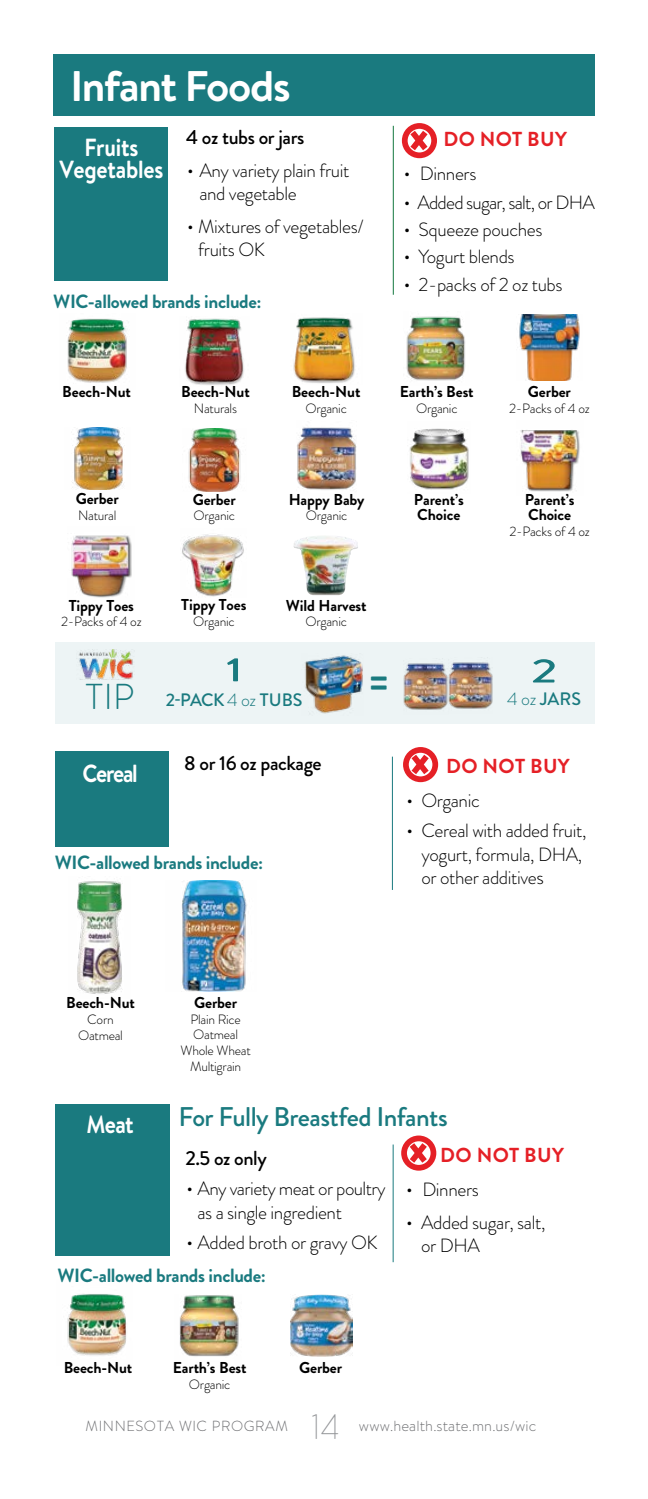
<style>
.page{position:relative;width:648px;height:1499px;background:#fff}
.page>*{position:absolute;margin:0;border:0;box-sizing:border-box;transform-origin:0 0}
.t1{font:700 42.75px "Brandon Text";letter-spacing:-.035em;color:#fff}
.t2{font:700 42.75px "Brandon Grotesque";color:#1a7a7f}
.t3{font:300 36px "Brandon Text";color:#1a7a7f}
.t4{font:100 33.75px "Cocogoose Pro";color:#939598}
.t5{font:500 33.75px "Brandon Grotesque";color:#1a7a7f;scale:1.5 1}
.t6{font:500 27px "Brandon Grotesque";letter-spacing:-.02em;color:#1a7a7f}
.t7{font:700 24.75px/22.5px "Brandon Text";letter-spacing:-.01em;color:#fff;text-align:center;scale:.88 1}
.t8{font:500 20.25px "Brandon Grotesque";letter-spacing:-.02em;color:#000}
.t9{font:700 20.25px "Brandon Grotesque";letter-spacing:.02em;color:#e52026}
.t10{font:300 19.12px/22.5px "Brandon Grotesque";letter-spacing:-.02em;color:#000}
.t11{font:700 19.12px "Brandon Grotesque";letter-spacing:-.02em;color:#1a7a7f}
.t12{font:300 19.12px "Brandon Grotesque";letter-spacing:-.04em;color:#000}
.t13{font:500 18px "Brandon Grotesque";letter-spacing:-.02em;color:#1a7a7f}
.t14{font:500 18px "Brandon Grotesque";color:#1a7a7f}
.t15{font:700 15.75px/15.8px "Brandon Grotesque";letter-spacing:-.01em;color:#000}
.t16{font:300 14.62px "Brandon Text";letter-spacing:.01em;color:#6d6e71}
.t17{font:300 14.62px "Brandon Text";letter-spacing:.04em;color:#6d6e71}
.t18{font:300 13.5px "Brandon Grotesque";letter-spacing:-.02em;color:#000}
.s1{font-size:24.75px}
.s2{font-weight:300}
.s3{font-size:20.25px}
</style>
<div class="page">
<div style="left:53px;top:54px;width:541px;height:62px;background:#1a7a7f"></div>
<hr style="left:393px;top:126px;width:1px;height:169px;background:#13783f">
<img style="left:185px;top:318px;width:59px;height:67px">
<img style="left:293px;top:317px;width:62px;height:66px">
<img style="left:67px;top:318px;width:60px;height:65px">
<div style="left:54px;top:127px;width:114px;height:153px;background:#1a7a7f"></div>
<div style="left:402px;top:123px;width:35px;height:35px;border:6px solid #e52026;border-radius:50%"></div>
<svg style="left:405px;top:124px;width:28px;height:33px"></svg>
<img style="left:406px;top:316px;width:59px;height:65px">
<img style="left:519px;top:314px;width:61px;height:66px">
<img style="left:72px;top:428px;width:52px;height:62px">
<img style="left:188px;top:428px;width:53px;height:63px">
<img style="left:182px;top:881px;width:65px;height:110px">
<img style="left:77px;top:881px;width:45px;height:113px">
<hr style="left:392px;top:756px;width:1px;height:134px;background:#1a7a7f">
<div style="left:55px;top:751px;width:113px;height:95px;background:#1a7a7f"></div>
<div style="left:403px;top:747px;width:35px;height:35px;border:6px solid #e52026;border-radius:50%"></div>
<svg style="left:406px;top:748px;width:29px;height:32px"></svg>
<hr style="left:393px;top:1144px;width:1px;height:118px;background:#1a7a7f">
<img style="left:67px;top:1294px;width:59px;height:62px">
<img style="left:179px;top:1295px;width:60px;height:62px">
<img style="left:291px;top:1294px;width:62px;height:62px">
<div style="left:55px;top:1104px;width:114px;height:151px;background:#1a7a7f"></div>
<div style="left:401px;top:1135px;width:35px;height:35px;border:6px solid #e52026;border-radius:50%"></div>
<svg style="left:404px;top:1137px;width:29px;height:32px"></svg>
<div style="left:55px;top:642px;width:539px;height:82px;background:#edf4f5"></div>
<img style="left:79px;top:649px;width:54px;height:30px">
<img style="left:305px;top:655px;width:58px;height:59px">
<img style="left:182px;top:534px;width:62px;height:63px">
<img style="left:71px;top:535px;width:61px;height:63px">
<img style="left:520px;top:430px;width:60px;height:62px">
<img style="left:409px;top:428px;width:60px;height:62px">
<img style="left:294px;top:536px;width:64px;height:59px">
<img style="left:297px;top:427px;width:60px;height:63px">
<img style="left:403px;top:662px;width:90px;height:48px">
<h2 class="t1" style="left:71px;top:56px;width:222px">Infant Foods</h2>
<p class="t8" style="left:186px;top:123px;width:120px">4 oz tubs or jars</p>
<p class="t10" style="left:199px;top:159px;width:152px;text-indent:-13px"><span class="s1">•</span> Any variety plain fruit and vegetable</p>
<p class="t10" style="left:198px;top:215px;width:167px;text-indent:-12px"><span class="s1">•</span> Mixtures of vegetables/ fruits OK</p>
<h3 class="t7" style="left:59px;top:135px;width:120px">Fruits<br>Vegetables</h3>
<p class="t11" style="left:53px;top:288px;width:210px">WIC-allowed brands include:</p>
<p class="t9" style="left:443px;top:125px;width:125px">DO NOT BUY</p>
<p class="t10" style="left:403px;top:162px;width:75px"><span class="s1">•</span> Dinners</p>
<p class="t12" style="left:403px;top:189px;width:194px"><span class="s1">•</span> Added sugar, salt, or DHA</p>
<p class="t10" style="left:403px;top:218px;width:141px"><span class="s1">•</span> Squeeze pouches</p>
<p class="t10" style="left:403px;top:245px;width:113px"><span class="s1">•</span> Yogurt blends</p>
<p class="t10" style="left:403px;top:273px;width:161px"><span class="s1">•</span> 2-packs of 2 oz tubs</p>
<p class="t15" style="left:62px;top:384px;width:70px">Beech-Nut</p>
<p class="t15" style="left:181px;top:384px;width:70px">Beech-Nut</p>
<p class="t18" style="left:194px;top:399px;width:45px">Naturals</p>
<p class="t15" style="left:292px;top:384px;width:70px">Beech-Nut</p>
<p class="t18" style="left:305px;top:399px;width:43px">Organic</p>
<p class="t15" style="left:400px;top:384px;width:75px">Earth’s Best</p>
<p class="t18" style="left:416px;top:399px;width:43px">Organic</p>
<p class="t15" style="left:528px;top:384px;width:45px">Gerber</p>
<p class="t18" style="left:509px;top:399px;width:82px">2-Packs of 4 oz</p>
<p class="t15" style="left:76px;top:491px;width:45px">Gerber</p>
<p class="t18" style="left:78px;top:506px;width:40px">Natural</p>
<p class="t15" style="left:193px;top:491px;width:45px">Gerber</p>
<p class="t18" style="left:194px;top:506px;width:43px">Organic</p>
<p class="t15" style="left:289px;top:491px;width:77px">Happy Baby</p>
<p class="t18" style="left:306px;top:506px;width:43px">Organic</p>
<p class="t15" style="left:414px;top:491px;width:51px">Parent’s<br>Choice</p>
<p class="t15" style="left:525px;top:491px;width:51px">Parent’s<br>Choice</p>
<p class="t18" style="left:509px;top:522px;width:82px">2-Packs of 4 oz</p>
<p class="t15" style="left:69px;top:597px;width:67px">Tippy Toes</p>
<p class="t18" style="left:61px;top:612px;width:82px">2-Packs of 4 oz</p>
<p class="t15" style="left:181px;top:597px;width:67px">Tippy Toes</p>
<p class="t18" style="left:193px;top:612px;width:43px">Organic</p>
<p class="t15" style="left:286px;top:597px;width:82px">Wild Harvest</p>
<p class="t18" style="left:305px;top:612px;width:43px">Organic</p>
<p class="t3" style="left:85px;top:671px;width:51px">TIP</p>
<p class="t5" style="left:226px;top:646px;width:13px">1</p>
<p class="t13" style="left:166px;top:687px;width:138px">2-PACK <span class="s2">4 oz</span> TUBS</p>
<p class="t2" style="left:369px;top:650px;width:22px">=</p>
<p class="t5" style="left:531px;top:647px;width:19px">2</p>
<p class="t14" style="left:507px;top:686px;width:75px"><span class="s2">4 oz</span> JARS</p>
<p class="t8" style="left:184px;top:749px;width:139px">8 or 16 oz package</p>
<p class="t9" style="left:446px;top:752px;width:125px">DO NOT BUY</p>
<p class="t10" style="left:406px;top:789px;width:76px"><span class="s1">•</span> Organic</p>
<p class="t10" style="left:421px;top:818px;width:167px;line-height:23.6px;text-indent:-16px"><span class="s1">•</span> Cereal with added fruit, yogurt, formula, DHA, or other additive<span class="s3">s</span></p>
<h3 class="t7" style="left:83px;top:761px;width:64px">Cereal</h3>
<p class="t11" style="left:55px;top:849px;width:210px">WIC-allowed brands include:</p>
<p class="t15" style="left:66px;top:995px;width:70px">Beech-Nut</p>
<p class="t18" style="left:87px;top:1010px;width:28px">Corn</p>
<p class="t18" style="left:78px;top:1026px;width:46px">Oatmeal</p>
<p class="t15" style="left:194px;top:994px;width:45px">Gerber</p>
<p class="t18" style="left:190px;top:1009px;width:52px">Plain Rice</p>
<p class="t18" style="left:193px;top:1025px;width:46px">Oatmeal</p>
<p class="t18" style="left:181px;top:1041px;width:72px">Whole Wheat</p>
<p class="t18" style="left:190px;top:1057px;width:53px">Multigrain</p>
<h3 class="t7" style="left:87px;top:1113px;width:55px">Meat</h3>
<p class="t6" style="left:179px;top:1097px;width:271px">For Fully Breastfed Infants</p>
<p class="t8" style="left:185px;top:1144px;width:83px">2.5 oz only</p>
<p class="t10" style="left:197px;top:1176px;width:190px;line-height:23.6px;text-indent:-12px"><span class="s1">•</span> Any variety meat or poultry as a single ingredient</p>
<p class="t10" style="left:185px;top:1231px;width:194px"><span class="s1">•</span> Added broth or gravy OK</p>
<p class="t11" style="left:58px;top:1262px;width:210px">WIC-allowed brands include:</p>
<p class="t9" style="left:440px;top:1141px;width:125px">DO NOT BUY</p>
<p class="t10" style="left:405px;top:1178px;width:75px"><span class="s1">•</span> Dinners</p>
<p class="t10" style="left:421px;top:1211px;width:126px;text-indent:-16px"><span class="s1">•</span> Added sugar, salt, or DHA</p>
<p class="t15" style="left:64px;top:1359px;width:70px">Beech-Nut</p>
<p class="t15" style="left:299px;top:1360px;width:45px">Gerber</p>
<p class="t15" style="left:173px;top:1360px;width:75px">Earth’s Best</p>
<p class="t18" style="left:189px;top:1375px;width:43px">Organic</p>
<h3 class="t4" style="left:313px;top:1404px;width:29px">14</h3>
<p class="t17" style="left:86px;top:1415px;width:204px">MINNESOTA WIC PROGRAM</p>
<p class="t16" style="left:359px;top:1415px;width:179px">www.health.state.mn.us/wic</p>
</div>
